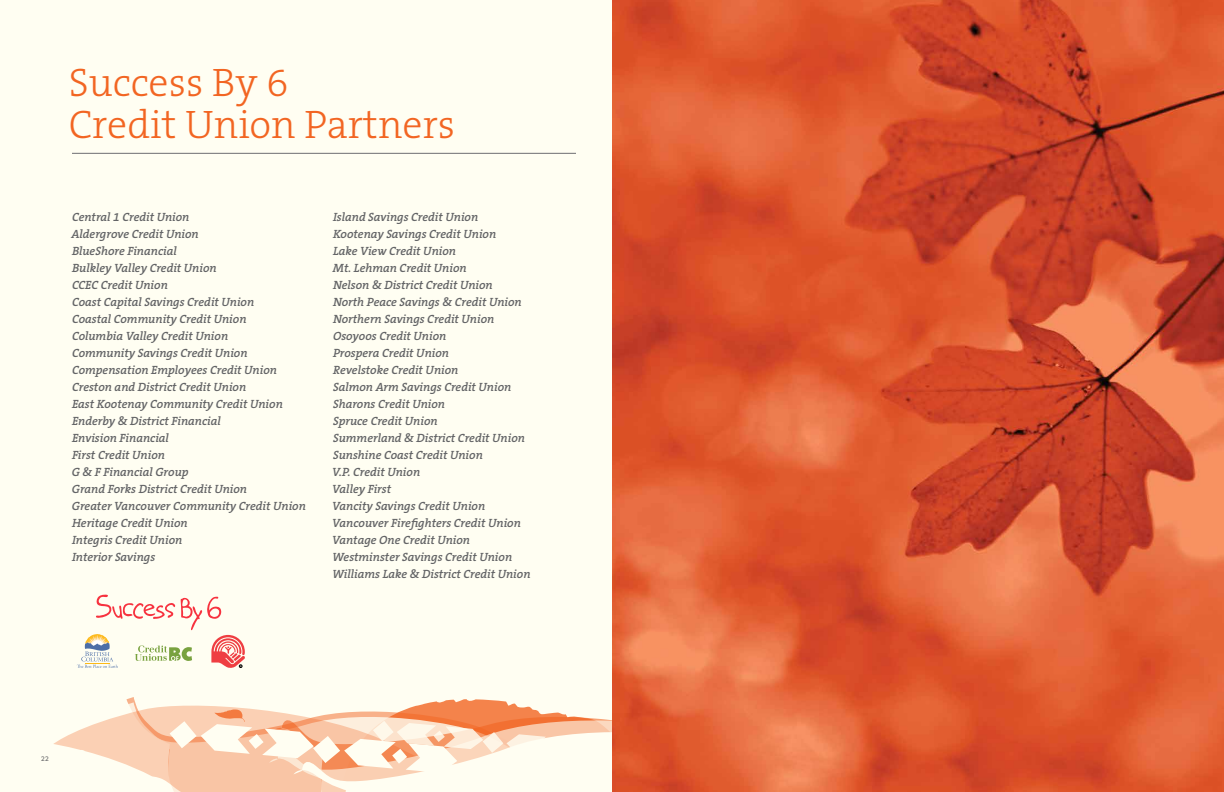
<style>
.page{position:relative;width:1224px;height:792px;background:#fffef2}
.page>*{position:absolute;margin:0;border:0;box-sizing:border-box;transform-origin:0 0}
.t1{font:300 40px/42px "The Serif B W3";color:#f26522}
.t2{font:italic 600 12px/17px "The Serif B W6";color:#636466}
.t3{font:7px "The Serif B W5 Plain";color:#636466}
</style>
<div class="page">
<svg style="left:53px;top:700px;width:454px;height:65px"></svg>
<svg style="left:126px;top:702px;width:486px;height:90px"></svg>
<img style="left:612px;top:0;width:612px;height:792px">
<hr style="left:72px;top:153px;width:504px;height:1px;background:#6d6e71">
<svg style="left:77px;top:595px;width:168px;height:73px"></svg>
<h1 class="t1" style="left:69px;top:61px;width:388px">Success By 6<br>Credit Union Partners</h1>
<p class="t2" style="left:71px;top:208px;width:236px">Central 1 Credit Union<br>Aldergrove Credit Union<br>BlueShore Financial<br>Bulkley Valley Credit Union<br>CCEC Credit Union<br>Coast Capital Savings Credit Union<br>Coastal Community Credit Union<br>Columbia Valley Credit Union<br>Community Savings Credit Union<br>Compensation Employees Credit Union<br>Creston and District Credit Union<br>East Kootenay Community Credit Union<br>Enderby &amp; District Financial<br>Envision Financial<br>First Credit Union<br>G &amp; F Financial Group<br>Grand Forks District Credit Union<br>Greater Vancouver Community Credit Union<br>Heritage Credit Union<br>Integris Credit Union<br>Interior Savings</p>
<p class="t2" style="left:332px;top:208px;width:200px">Island Savings Credit Union<br>Kootenay Savings Credit Union<br>Lake View Credit Union<br>Mt. Lehman Credit Union<br>Nelson &amp; District Credit Union<br>North Peace Savings &amp; Credit Union<br>Northern Savings Credit Union<br>Osoyoos Credit Union<br>Prospera Credit Union<br>Revelstoke Credit Union<br>Salmon Arm Savings Credit Union<br>Sharons Credit Union<br>Spruce Credit Union<br>Summerland &amp; District Credit Union<br>Sunshine Coast Credit Union<br>V.P. Credit Union<br>Valley First<br>Vancity Savings Credit Union<br>Vancouver Firefighters Credit Union<br>Vantage One Credit Union<br>Westminster Savings Credit Union<br>Williams Lake &amp; District Credit Union</p>
<p class="t3" style="left:41px;top:754px;width:9px">22</p>
</div>
